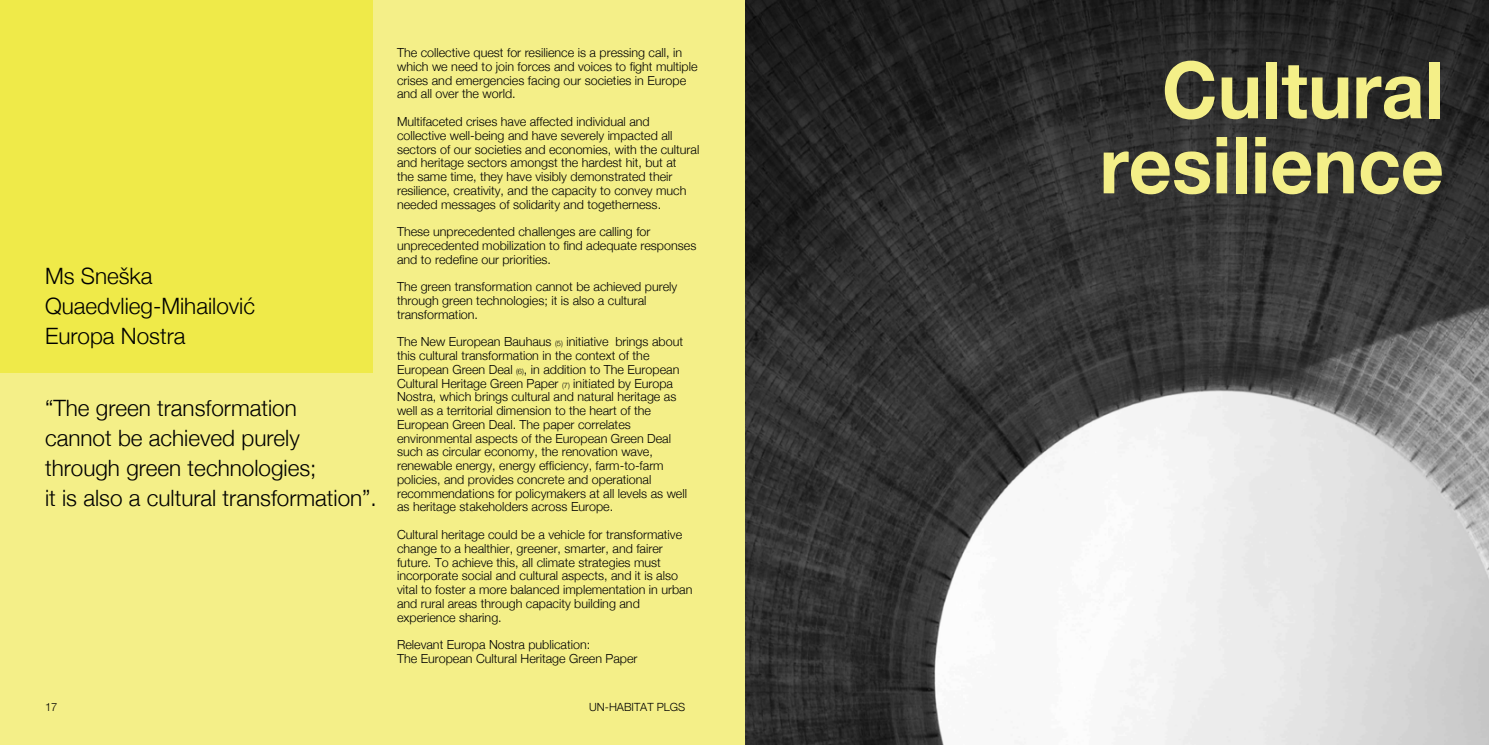
<style>
.page{position:relative;width:1489px;height:745px;background:#fff}
.page>*{position:absolute;margin:0;border:0;box-sizing:border-box;transform-origin:0 0}
.t1{font:700 78.75px/75px "Helvetica Neue";color:#f4ef88;text-align:right;scale:.95 1}
.t2{font:300 22.5px/30px "Helvetica Neue";color:#000}
.t3{font:300 12.5px/13.8px "Helvetica Neue";color:#000}
.t4{font:300 11.25px "Helvetica Neue";color:#000}
.s1{font-size:7.5px}
</style>
<div class="page">
<img style="left:744px;top:0;width:744px;height:744px">
<div style="left:0;top:0;width:744px;height:744px;background:#f4ef88"></div>
<div style="left:0;top:0;width:372px;height:372px;background:#efea49"></div>
<h2 class="t2" style="left:45px;top:260px;width:212px">Ms Sneška<br>Quaedvlieg-Mihailović<br>Europa Nostra</h2>
<h2 class="t2" style="left:45px;top:392px;width:333px">“The green transformation<br>cannot be achieved purely through green technologies;<br>it is also a cultural transformation”.</h2>
<p class="t3" style="left:397px;top:46px;width:302px">The collective quest for resilience is a pressing call, in which we need to join forces and voices to fight multiple crises and emergencies facing our societies in Europe and all over the world.</p>
<p class="t3" style="left:397px;top:114px;width:304px">Multifaceted crises have affected individual and collective well-being and have severely impacted all sectors of our societies and economies, with the cultural and heritage sectors amongst the hardest hit, but at<br>the same time, they have visibly demonstrated their resilience, creativity, and the capacity to convey much needed messages of solidarity and togetherness.</p>
<p class="t3" style="left:397px;top:224px;width:301px">These unprecedented challenges are calling for unprecedented mobilization to find adequate responses and to redefine our priorities.</p>
<p class="t3" style="left:397px;top:279px;width:282px">The green transformation cannot be achieved purely through green technologies; it is also a cultural transformation.</p>
<p class="t3" style="left:397px;top:334px;width:291px">The New European Bauhaus <span class="s1">(5)</span> initiative brings about this cultural transformation in the context of the European Green Deal <span class="s1">(6)</span>, in addition to The European Cultural Heritage Green Paper <span class="s1">(7)</span> initiated by Europa Nostra, which brings cultural and natural heritage as well as a territorial dimension to the heart of the European Green Deal. The paper correlates environmental aspects of the European Green Deal such as circular economy, the renovation wave, renewable energy, energy efficiency, farm-to-farm policies, and provides concrete and operational recommendations for policymakers at all levels as well as heritage stakeholders across Europe.</p>
<p class="t3" style="left:397px;top:527px;width:297px">Cultural heritage could be a vehicle for transformative change to a healthier, greener, smarter, and fairer future. To achieve this, all climate strategies must incorporate social and cultural aspects, and it is also vital to foster a more balanced implementation in urban and rural areas through capacity building and experience sharing.</p>
<p class="t3" style="left:397px;top:637px;width:242px">Relevant Europa Nostra publication:<br>The European Cultural Heritage Green Paper</p>
<p class="t4" style="left:45px;top:699px;width:14px">17</p>
<p class="t4" style="left:589px;top:699px;width:98px">UN-HABITAT PLGS</p>
<h1 class="t1" style="left:1099px;top:51px;width:364px">Cultural resilience</h1>
</div>
